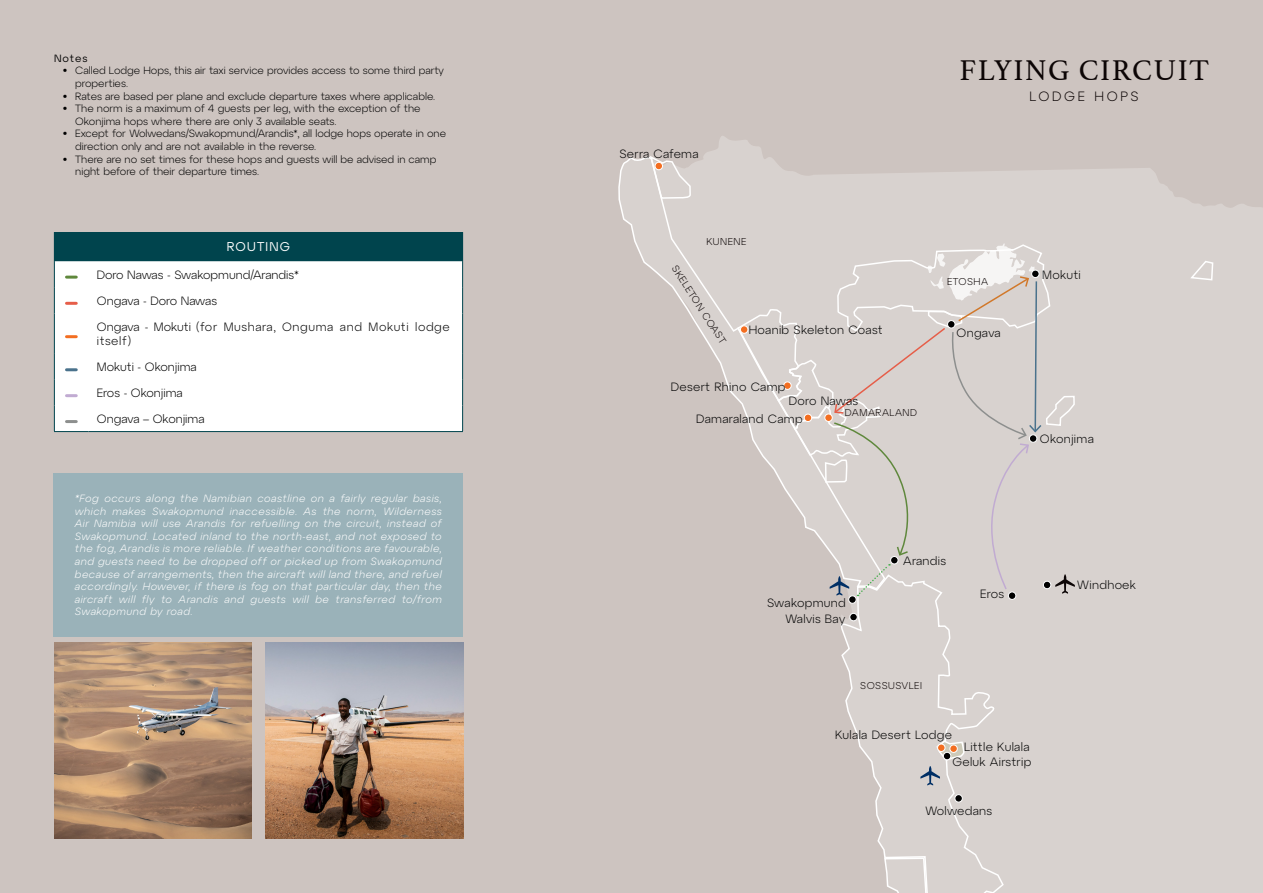
<style>
.page{position:relative;width:1263px;height:893px;background:#cdc4c0}
.page>*{position:absolute;margin:0;border:0;box-sizing:border-box;transform-origin:0 0}
.t1{font:30px "Athelas";letter-spacing:.05em;color:#0c0505}
.t2{font:13.5px "Atyp";letter-spacing:.2em;color:#0c0505}
.t3{font:12.75px "Atyp";letter-spacing:.1em;color:#fff}
.t4{font:12px/16px "Atyp";letter-spacing:.025em;color:#000;text-align:right}
.t5{font:12px/26px "Atyp";color:#000}
.t6{font:10.5px/12.6px "Atyp";letter-spacing:.05em;color:#fff;text-align:justify}
.t7{font:10.5px/12.6px "Atyp";color:#000}
.t8{font:9.9px "Atyp";letter-spacing:.05em;color:#0c0505}
</style>
<div class="page">
<svg style="left:704px;top:136px;width:559px;height:757px;fill:#d8d2cf"></svg>
<svg style="left:1005px;top:857px;width:33px;height:36px"></svg>
<svg style="left:840px;top:596px;width:165px;height:297px"></svg>
<svg style="left:618px;top:156px;width:268px;height:434px"></svg>
<svg style="left:1189px;top:260px;width:25px;height:21px"></svg>
<svg style="left:649px;top:156px;width:43px;height:44px"></svg>
<div style="left:54px;top:232px;width:409px;height:29px;background:#00444d"></div>
<div style="left:55px;top:261px;width:407px;height:170px;background:#fff"></div>
<svg style="left:54px;top:261px;width:1px;height:53px"></svg>
<hr style="left:54px;top:314px;width:1px;height:40px;background:#00444d">
<svg style="left:462px;top:261px;width:1px;height:53px"></svg>
<hr style="left:462px;top:314px;width:1px;height:40px;background:#00444d">
<svg style="left:54px;top:354px;width:1px;height:77px"></svg>
<svg style="left:462px;top:354px;width:1px;height:77px"></svg>
<hr style="left:54px;top:431px;width:34px;height:1px;background:#00444d">
<hr style="left:88px;top:431px;width:375px;height:1px;background:#00444d">
<svg style="left:67px;top:276px;width:9px;height:3px"></svg>
<svg style="left:67px;top:302px;width:9px;height:3px"></svg>
<svg style="left:67px;top:335px;width:9px;height:3px"></svg>
<svg style="left:67px;top:368px;width:9px;height:3px"></svg>
<svg style="left:67px;top:394px;width:9px;height:3px"></svg>
<svg style="left:67px;top:420px;width:9px;height:3px"></svg>
<img style="left:54px;top:643px;width:198px;height:196px">
<img style="left:266px;top:643px;width:197px;height:196px">
<svg style="left:849px;top:596px;width:7px;height:7px"></svg>
<div style="left:848px;top:595px;width:9px;height:9px;border:1px solid #fff;border-radius:50%"></div>
<div style="left:850px;top:613px;width:7px;height:8px;background:#000;border-radius:50%"></div>
<div style="left:849px;top:613px;width:9px;height:8px;border:1px solid #fff;border-radius:50%"></div>
<svg style="left:920px;top:739px;width:45px;height:46px"></svg>
<div style="left:955px;top:795px;width:7px;height:7px;background:#000;border-radius:50%"></div>
<div style="left:954px;top:794px;width:9px;height:9px;border:1px solid #fff;border-radius:50%"></div>
<div style="left:943px;top:752px;width:8px;height:8px;background:#000;border-radius:50%"></div>
<div style="left:943px;top:752px;width:8px;height:8px;border:1px solid #fff;border-radius:50%"></div>
<div style="left:655px;top:162px;width:7px;height:8px;background:#f36e21;border-radius:50%"></div>
<div style="left:654px;top:162px;width:9px;height:8px;border:1px solid #fff;border-radius:50%"></div>
<div style="left:1008px;top:592px;width:8px;height:7px;background:#000;border-radius:50%"></div>
<div style="left:1008px;top:591px;width:8px;height:9px;border:1px solid #fff;border-radius:50%"></div>
<div style="left:54px;top:473px;width:409px;height:164px;background:#9ab2b9"></div>
<svg style="left:736px;top:242px;width:339px;height:354px"></svg>
<p class="t7" style="left:54px;top:51px;width:35px">Notes</p>
<p class="t7" style="left:75px;top:64px;width:370px;text-indent:-13px">• Called Lodge Hops, this air taxi service provides access to some third party properties.</p>
<p class="t7" style="left:63px;top:89px;width:374px">• Rates are based per plane and exclude departure taxes where applicable.</p>
<p class="t7" style="left:75px;top:102px;width:347px;text-indent:-13px">• The norm is a maximum of 4 guests per leg, with the exception of the<br>Okonjima hops where there are only 3 available seats.</p>
<p class="t7" style="left:75px;top:127px;width:372px;text-indent:-13px">• Except for Wolwedans/Swakopmund/Arandis*, all lodge hops operate in one direction only and are not available in the reverse.</p>
<p class="t7" style="left:75px;top:152px;width:363px;text-indent:-13px">• There are no set times for these hops and guests will be advised in camp night before of their departure times.</p>
<p class="t3" style="left:227px;top:237px;width:65px">ROUTING</p>
<p class="t5" style="left:97px;top:261px;width:354px">Doro Nawas - Swakopmund/Arandis*<br>Ongava - Doro Nawas<br>Ongava - Mokuti (for Mushara, Onguma and Mokuti lodge</p>
<p class="t5" style="left:97px;top:328px;width:109px">itself)<br>Mokuti - Okonjima<br>Eros - Okonjima<br>Ongava – Okonjima</p>
<p class="t6" style="left:75px;top:491px;width:368px">*Fog occurs along the Namibian coastline on a fairly regular basis, which makes Swakopmund inaccessible. As the norm, Wilderness Air Namibia will use Arandis for refuelling on the circuit, instead of Swakopmund. Located inland to the north-east, and not exposed to the fog, Arandis is more reliable. If weather conditions are favourable, and guests need to be dropped off or picked up from Swakopmund because of arrangements, then the aircraft will land there, and refuel accordingly. However, if there is fog on that particular day, then the aircraft will fly to Arandis and guests will be transferred to/from Swakopmund by road.</p>
<h1 class="t1" style="left:959px;top:47px;width:251px">FLYING CIRCUIT</h1>
<p class="t4" style="left:619px;top:145px;width:81px">Serra Cafema</p>
<p class="t2" style="left:1030px;top:86px;width:111px">LODGE HOPS</p>
<p class="t8" style="left:707px;top:234px;width:41px">KUNENE</p>
<p class="t8" style="left:680px;top:262px;width:92px;rotate:57deg">SKELETON COAST</p>
<p class="t4" style="left:749px;top:321px;width:136px">Hoanib Skeleton Coast</p>
<p class="t4" style="left:671px;top:378px;width:116px">Desert Rhino Camp</p>
<p class="t4" style="left:789px;top:392px;width:71px">Doro Nawas</p>
<p class="t4" style="left:696px;top:410px;width:108px">Damaraland Camp</p>
<p class="t8" style="left:845px;top:405px;width:74px">DAMARALAND</p>
<p class="t8" style="left:947px;top:274px;width:42px">ETOSHA</p>
<p class="t4" style="left:956px;top:324px;width:46px">Ongava</p>
<p class="t4" style="left:1042px;top:266px;width:40px">Mokuti</p>
<p class="t4" style="left:1040px;top:430px;width:55px">Okonjima</p>
<p class="t4" style="left:767px;top:594px;width:80px">Swakopmund<br>Walvis Bay</p>
<p class="t4" style="left:903px;top:552px;width:45px">Arandis</p>
<p class="t8" style="left:860px;top:678px;width:63px">SOSSUSVLEI</p>
<p class="t4" style="left:980px;top:586px;width:26px">Eros</p>
<p class="t4" style="left:1077px;top:576px;width:61px">Windhoek</p>
<p class="t4" style="left:835px;top:726px;width:118px">Kulala Desert Lodge</p>
<p class="t4" style="left:964px;top:738px;width:67px">Little Kulala</p>
<p class="t4" style="left:952px;top:753px;width:80px">Geluk Airstrip</p>
<p class="t4" style="left:925px;top:802px;width:69px">Wolwedans</p>
</div>
